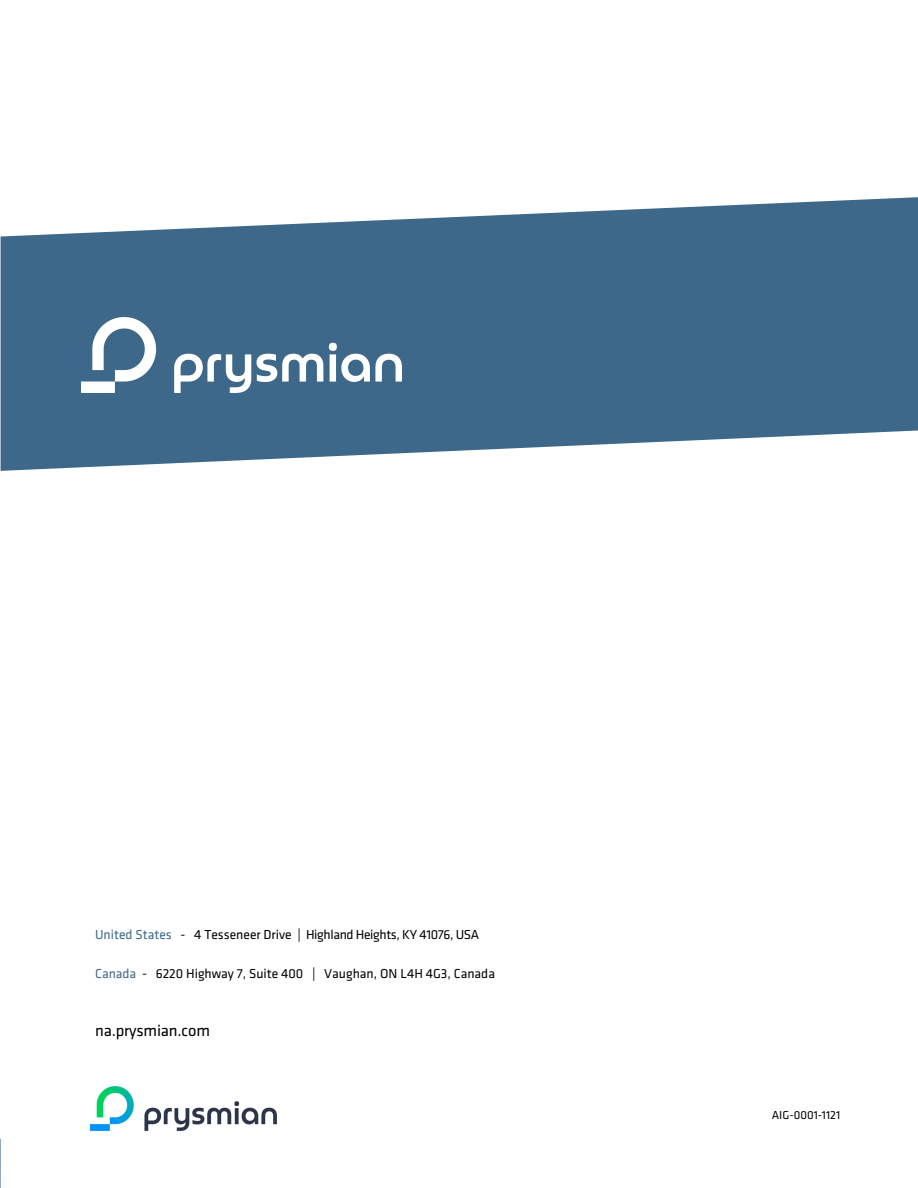
<style>
.page{position:relative;width:918px;height:1188px;background:#fff}
.page>*{position:absolute;margin:0;border:0;box-sizing:border-box;transform-origin:0 0}
.t1{font:16.5px "Klavika";letter-spacing:-.01em;color:#000}
.t2{font:13.5px "Klavika";color:#000}
.t3{font:12px "Klavika";color:#000}
.s1{color:#3d688a}
</style>
<div class="page">
<hr style="left:0;top:1139px;width:1px;height:49px;background:#3d688a">
<svg style="left:1px;top:197px;width:917px;height:274px;fill:#3d688a"></svg>
<img style="left:81px;top:318px;width:321px;height:75px">
<img style="left:91px;top:1087px;width:185px;height:43px">
<p class="t2" style="left:95px;top:927px;width:386px"><span class="s1">United States</span> - 4 Tesseneer Drive | Highland Heights, KY 41076, USA</p>
<p class="t2" style="left:95px;top:966px;width:401px"><span class="s1">Canada</span> - 6220 Highway 7, Suite 400 | Vaughan, ON L4H 4G3, Canada</p>
<p class="t1" style="left:95px;top:1022px;width:116px">na.prysmian.com</p>
<p class="t3" style="left:772px;top:1109px;width:70px">AIG-0001-1121</p>
</div>
